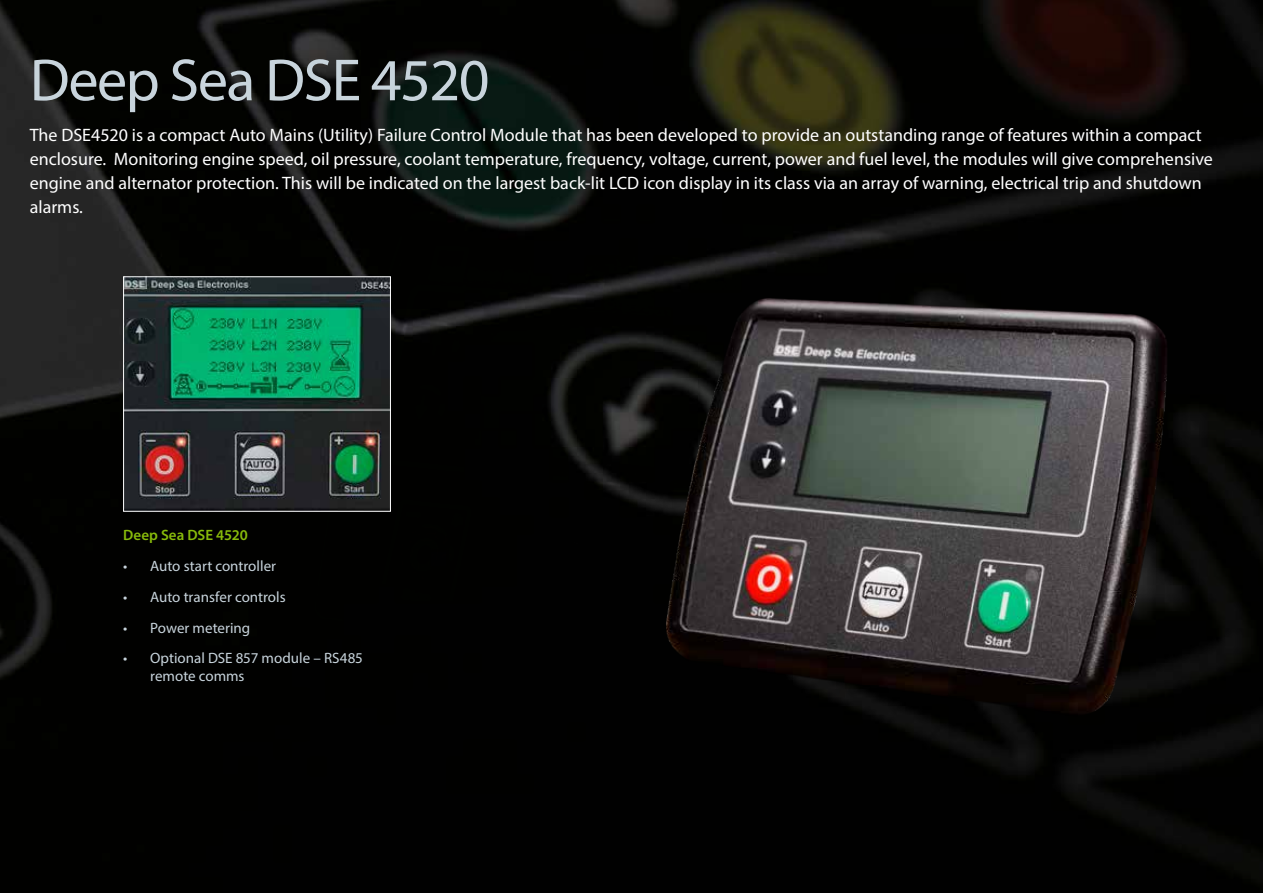
<style>
.page{position:relative;width:1263px;height:893px;background:#000}
.page>*{position:absolute;margin:0;border:0;box-sizing:border-box;transform-origin:0 0}
.t1{font:60px "Myriad Pro";letter-spacing:-.025em;color:#c8d4dc}
.t2{font:18px/24px "Myriad Pro";color:#fff}
.t3{font:15px/18px "Myriad Pro";color:#c8d4dc}
.t4{font:600 15px "Myriad Pro";color:#88bb0b}
</style>
<div class="page">
<img style="left:0;top:0;width:1263px;height:847px">
<img style="left:125px;top:278px;width:264px;height:232px">
<div style="left:123px;top:276px;width:268px;height:236px;border:1px solid #fff"></div>
<img style="left:587px;top:289px;width:650px;height:526px">
<h1 class="t1" style="left:30px;top:43px;width:461px">Deep Sea DSE 4520</h1>
<p class="t2" style="left:30px;top:123px;width:1184px">The DSE4520 is a compact Auto Mains (Utility) Failure Control Module that has been developed to provide an outstanding range of features within a compact enclosure. Monitoring engine speed, oil pressure, coolant temperature, frequency, voltage, current, power and fuel level, the modules will give comprehensive engine and alternator protection. This will be indicated on the largest back-lit LCD icon display in its class via an array of warning, electrical trip and shutdown alarms.</p>
<p class="t4" style="left:123px;top:526px;width:126px">Deep Sea DSE 4520</p>
<p class="t3" style="left:123px;top:557px;width:154px">• Auto start controller</p>
<p class="t3" style="left:123px;top:587px;width:164px">• Auto transfer controls</p>
<p class="t3" style="left:123px;top:618px;width:129px">• Power metering</p>
<p class="t3" style="left:150px;top:649px;width:214px;text-indent:-27px">• Optional DSE 857 module – RS485 remote comms</p>
</div>
